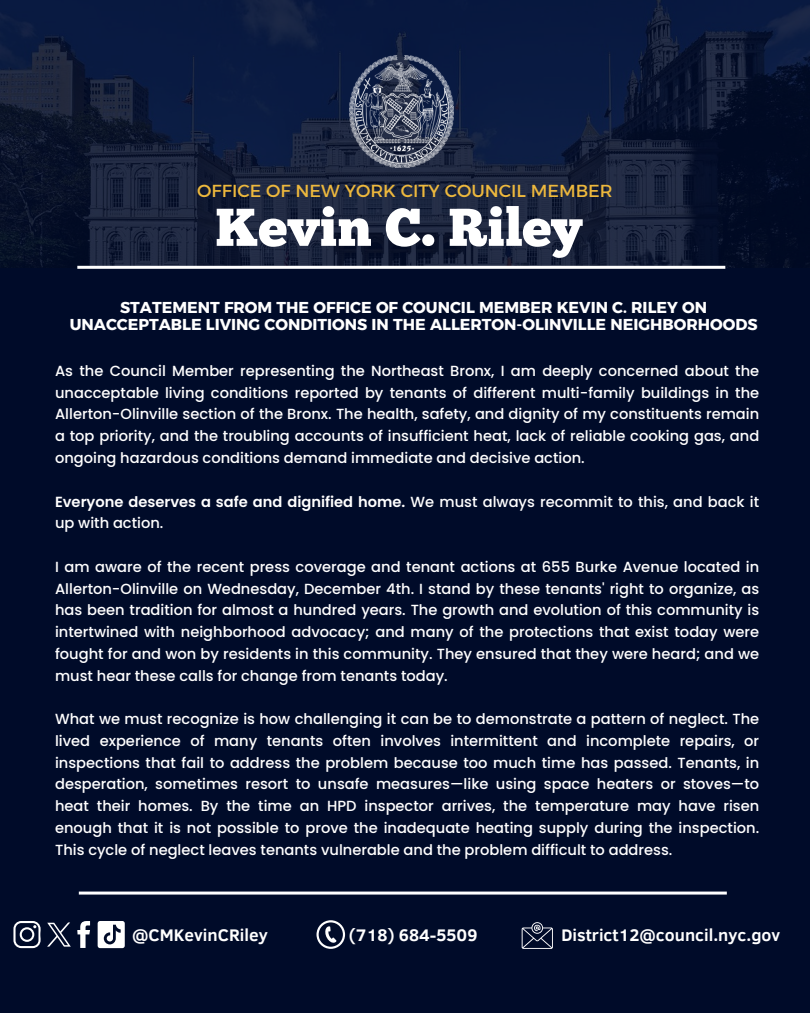
<style>
.page{position:relative;width:810px;height:1013px;background:#fff}
.page>*{position:absolute;margin:0;border:0;box-sizing:border-box;transform-origin:0 0}
.t1{font:53.1px "Chunk Five";color:#fff}
.t2{font:17.7px "Kief Montaser Regular";color:#edb83d}
.t3{font:700 17.2px "Clear Sans";color:#fff}
.t4{font:15.7px/17.2px "Kief Montaser Bold";color:#fff;text-align:center}
.t5{font:500 14.7px/21.8px "Poppins";color:#fff;text-align:justify}
.s1{font-weight:600}
</style>
<div class="page">
<div style="left:0;top:0;width:810px;height:1012px;background:#000b29"></div>
<svg style="left:98px;top:921px;width:27px;height:27px"></svg>
<svg style="left:13px;top:921px;width:77px;height:28px"></svg>
<svg style="left:522px;top:922px;width:31px;height:26px"></svg>
<svg style="left:0;top:0;width:810px;height:269px"></svg>
<svg style="left:317px;top:920px;width:28px;height:28px"></svg>
<hr style="left:79px;top:891px;width:648px;height:3px;background:#fff">
<hr style="left:77px;top:266px;width:648px;height:3px;background:#fff">
<img style="left:349px;top:56px;width:104px;height:111px">
<p class="t2" style="left:197px;top:180px;width:417px">OFFICE OF NEW YORK CITY COUNCIL MEMBER</p>
<h2 class="t1" style="left:215px;top:206px;width:368px">Kevin C. Riley</h2>
<p class="t4" style="left:70px;top:299px;width:689px">STATEMENT FROM THE OFFICE OF COUNCIL MEMBER KEVIN C. RILEY ON<br>UNACCEPTABLE LIVING CONDITIONS IN THE ALLERTON-OLINVILLE NEIGHBORHOODS</p>
<p class="t5" style="left:55px;top:360px;width:706px">As the Council Member representing the Northeast Bronx, I am deeply concerned about the unacceptable living conditions reported by tenants of different multi-family buildings in the Allerton-Olinville section of the Bronx. The health, safety, and dignity of my constituents remain a top priority, and the troubling accounts of insufficient heat, lack of reliable cooking gas, and ongoing hazardous conditions demand immediate and decisive action.</p>
<h4 class="t5" style="left:55px;top:490px;width:706px"><span class="s1">Everyone deserves a safe and dignified home.</span> We must always recommit to this, and back it up with action.</h4>
<p class="t5" style="left:55px;top:555px;width:706px">I am aware of the recent press coverage and tenant actions at 655 Burke Avenue located in Allerton-Olinville on Wednesday, December 4th. I stand by these tenants' right to organize, as has been tradition for almost a hundred years. The growth and evolution of this community is intertwined with neighborhood advocacy; and many of the protections that exist today were fought for and won by residents in this community. They ensured that they were heard; and we must hear these calls for change from tenants today.</p>
<p class="t5" style="left:55px;top:708px;width:706px">What we must recognize is how challenging it can be to demonstrate a pattern of neglect. The lived experience of many tenants often involves intermittent and incomplete repairs, or inspections that fail to address the problem because too much time has passed. Tenants, in desperation, sometimes resort to unsafe measures—like using space heaters or stoves—to heat their homes. By the time an HPD inspector arrives, the temperature may have risen enough that it is not possible to prove the inadequate heating supply during the inspection.<br>This cycle of neglect leaves tenants vulnerable and the problem difficult to address.</p>
<h1 class="t3" style="left:349px;top:922px;width:130px">(718) 684-5509</h1>
<p class="t3" style="left:132px;top:922px;width:137px">@CMKevinCRiley</p>
<p class="t3" style="left:562px;top:922px;width:220px">District12@council.nyc.gov</p>
</div>
